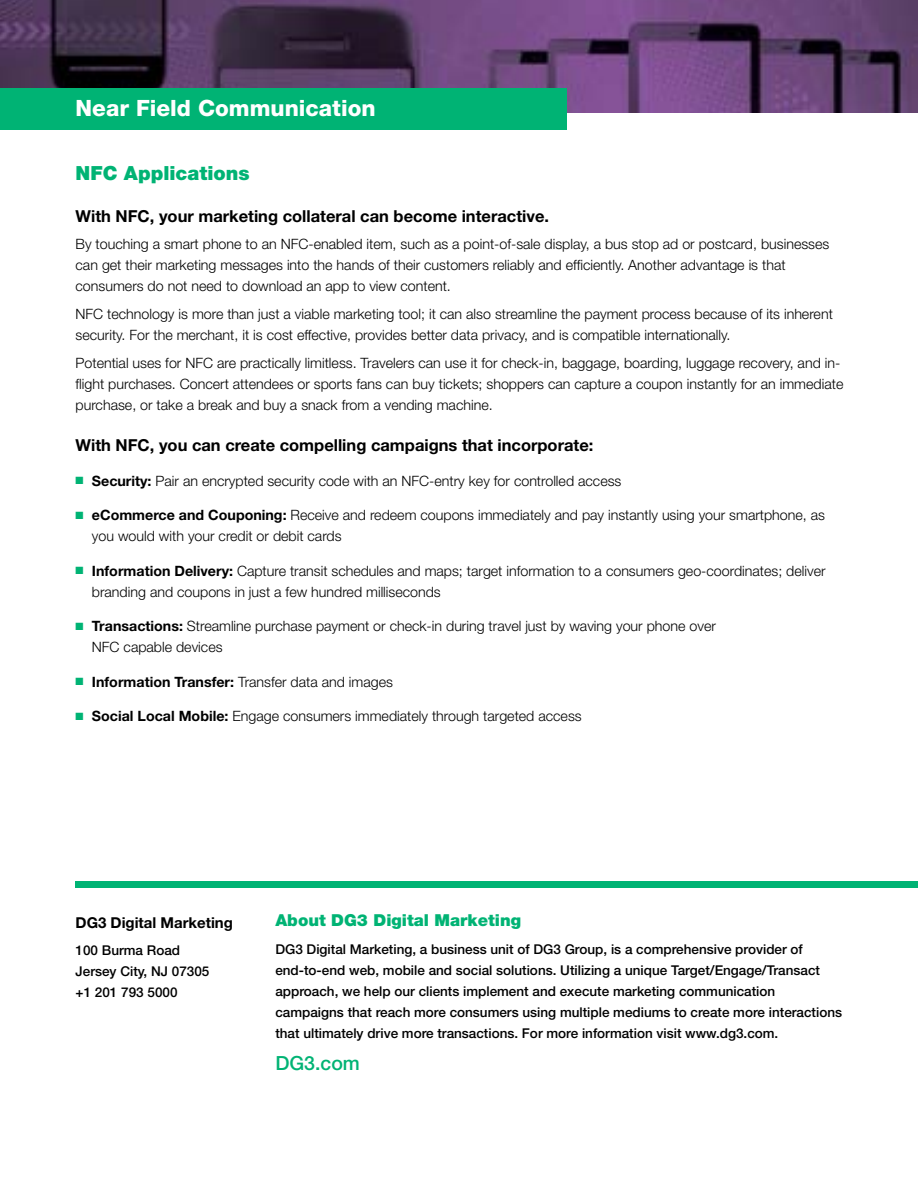
<style>
.page{position:relative;width:918px;height:1188px;background:#fff}
.page>*{position:absolute;margin:0;border:0;box-sizing:border-box;transform-origin:0 0}
.t1{font:800 22.5px "Helvetica Neue";color:#fff}
.t2{font:900 19.5px "Helvetica Neue";color:#00b374}
.t3{font:500 19.5px "Helvetica Neue";color:#00b374}
.t4{font:700 16.5px "Helvetica Neue";color:#000}
.t5{font:900 16.5px "Helvetica Neue";color:#00b374}
.t6{font:700 15px "Helvetica Neue";color:#000}
.t7{font:300 14.25px/21px "Helvetica Neue";color:#000}
.t8{font:500 13.5px/21px "Helvetica Neue";color:#000}
.s1{color:#00b374}
.s2{font-weight:700}
</style>
<div class="page">
<img style="left:0;top:0;width:918px;height:112px">
<div style="left:0;top:89px;width:567px;height:41px;background:#00b374"></div>
<div style="left:75px;top:881px;width:843px;height:7px;background:#00b374"></div>
<h1 class="t1" style="left:76px;top:94px;width:302px">Near Field Communication</h1>
<h2 class="t2" style="left:76px;top:162px;width:176px">NFC Applications</h2>
<p class="t4" style="left:76px;top:206px;width:475px">With NFC, your marketing collateral can become interactive.</p>
<p class="t7" style="left:76px;top:234px;width:755px">By touching a smart phone to an NFC-enabled item, such as a point-of-sale display, a bus stop ad or postcard, businesses can get their marketing messages into the hands of their customers reliably and efficiently. Another advantage is that consumers do not need to download an app to view content.</p>
<p class="t7" style="left:76px;top:303px;width:759px">NFC technology is more than just a viable marketing tool; it can also streamline the payment process because of its inherent security. For the merchant, it is cost effective, provides better data privacy, and is compatible internationally.</p>
<p class="t7" style="left:76px;top:352px;width:769px">Potential uses for NFC are practically limitless. Travelers can use it for check-in, baggage, boarding, luggage recovery, and in&shy;flight purchases. Concert attendees or sports fans can buy tickets; shoppers can capture a coupon instantly for an immediate purchase, or take a break and buy a snack from a vending machine.</p>
<p class="t4" style="left:76px;top:435px;width:519px">With NFC, you can create compelling campaigns that incorporate:</p>
<p class="t7" style="left:76px;top:470px;width:547px"><span class="s1">■</span> <span class="s2">Security:</span> Pair an encrypted security code with an NFC-entry key for controlled access</p>
<p class="t7" style="left:92px;top:504px;width:735px;text-indent:-16px"><span class="s1">■</span> <span class="s2">eCommerce and Couponing:</span> Receive and redeem coupons immediately and pay instantly using your smartphone, as you would with your credit or debit cards</p>
<p class="t7" style="left:92px;top:560px;width:735px;text-indent:-16px"><span class="s1">■</span> <span class="s2">Information Delivery:</span> Capture transit schedules and maps; target information to a consumers geo-coordinates; deliver branding and coupons in just a few hundred milliseconds</p>
<p class="t7" style="left:92px;top:615px;width:625px;text-indent:-16px"><span class="s1">■</span> <span class="s2">Transactions:</span> Streamline purchase payment or check-in during travel just by waving your phone over<br>NFC capable devices</p>
<p class="t7" style="left:76px;top:671px;width:319px"><span class="s1">■</span> <span class="s2">Information Transfer:</span> Transfer data and images</p>
<p class="t7" style="left:76px;top:705px;width:508px"><span class="s1">■</span> <span class="s2">Social Local Mobile:</span> Engage consumers immediately through targeted access</p>
<p class="t6" style="left:76px;top:913px;width:159px">DG3 Digital Marketing</p>
<p class="t8" style="left:76px;top:940px;width:135px">100 Burma Road<br>Jersey City, NJ 07305 +1 201 793 5000</p>
<p class="t5" style="left:275px;top:911px;width:247px">About DG3 Digital Marketing</p>
<p class="t8" style="left:275px;top:939px;width:568px">DG3 Digital Marketing, a business unit of DG3 Group, is a comprehensive provider of end-to-end web, mobile and social solutions. Utilizing a unique Target/Engage/Transact approach, we help our clients implement and execute marketing communication campaigns that reach more consumers using multiple mediums to create more interactions that ultimately drive more transactions. For more information visit www.dg3.com.</p>
<h2 class="t3" style="left:275px;top:1051px;width:86px">DG3.com</h2>
</div>
